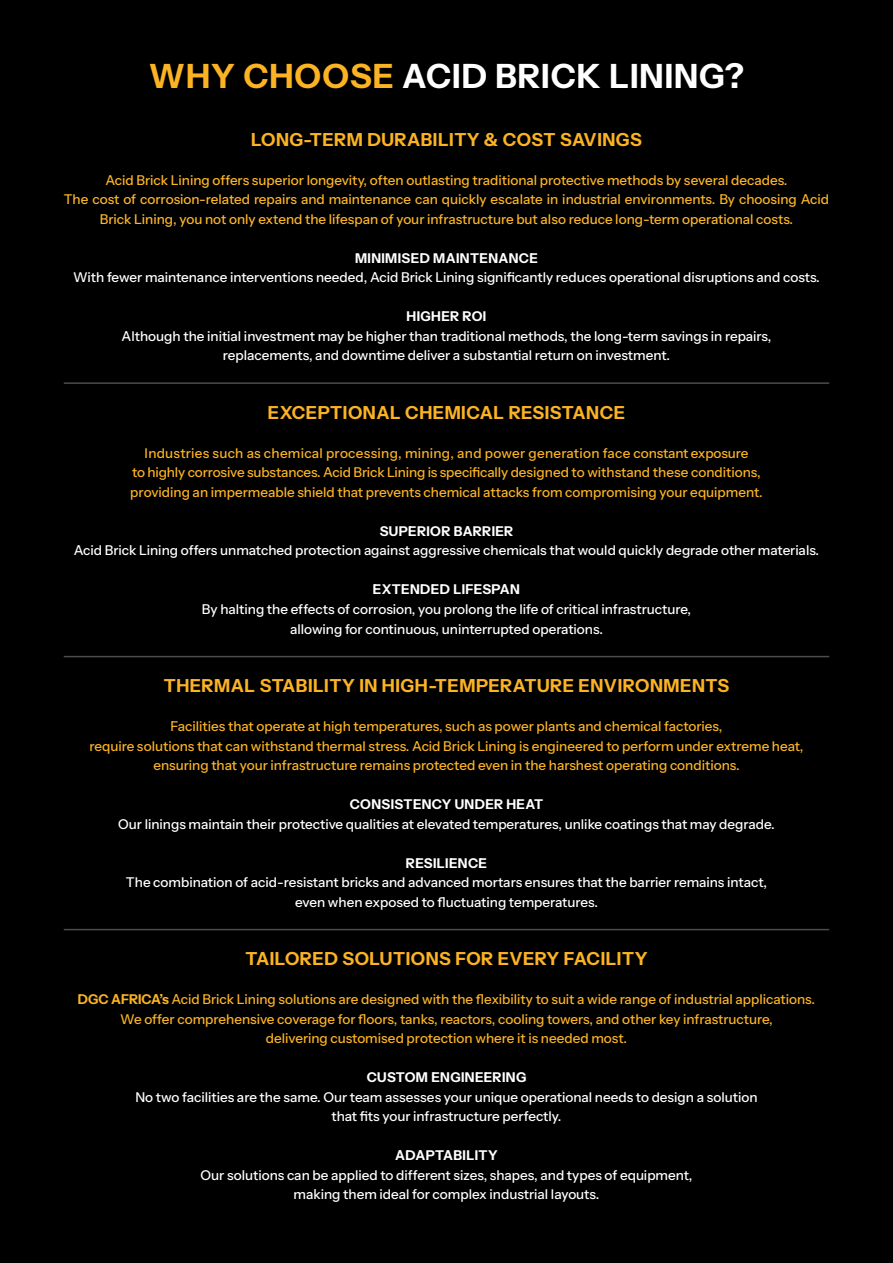
<style>
.page{position:relative;width:893px;height:1263px;background:#000}
.page>*{position:absolute;margin:0;border:0;box-sizing:border-box;transform-origin:0 0}
.t1{font:33.45px "Instrument Sans";letter-spacing:.03em;color:#fff}
.t2{font:18px "Instrument Sans";letter-spacing:.03em;color:#fbb323}
.t3{font:13.5px "Instrument Sans";color:#fff}
.t4{font:13.5px "Instrument Sans";color:#fbb323}
.t5{font:13.5px/19.5px "Instrument Sans";color:#fcb525;text-align:center}
.t6{font:13.5px "Instrument Sans";letter-spacing:.03em;color:#fff}
.t7{font:13.5px "Instrument Sans";letter-spacing:.02em;color:#fbb323}
.s1{color:#fbb323}
</style>
<div class="page">
<hr style="left:64px;top:382px;width:765px;height:2px;background:#4b4c4d">
<hr style="left:64px;top:656px;width:765px;height:1px;background:#4b4c4d">
<hr style="left:64px;top:929px;width:765px;height:1px;background:#4b4c4d">
<p class="t1" style="left:149px;top:55px;width:597px"><span class="s1">WHY CHOOSE</span> ACID BRICK LINING?</p>
<p class="t2" style="left:251px;top:128px;width:392px">LONG-TERM DURABILITY &amp; COST SAVINGS</p>
<p class="t5" style="left:105px;top:171px;width:683px">Acid Brick Lining offers superior longevity, often outlasting traditional protective methods by several decades.</p>
<p class="t5" style="left:64px;top:190px;width:767px">The cost of corrosion-related repairs and maintenance can quickly escalate in industrial environments. By choosing Acid<br>Brick Lining, you not only extend the lifespan of your infrastructure but also reduce long-term operational costs.</p>
<p class="t6" style="left:355px;top:250px;width:184px">MINIMISED MAINTENANCE</p>
<p class="t3" style="left:73px;top:269px;width:748px">With fewer maintenance interventions needed, Acid Brick Lining significantly reduces operational disruptions and costs.</p>
<p class="t6" style="left:407px;top:308px;width:81px">HIGHER ROI</p>
<p class="t3" style="left:122px;top:328px;width:651px">Although the initial investment may be higher than traditional methods, the long-term savings in repairs,</p>
<p class="t3" style="left:223px;top:347px;width:449px">replacements, and downtime deliver a substantial return on investment.</p>
<p class="t2" style="left:268px;top:401px;width:359px">EXCEPTIONAL CHEMICAL RESISTANCE</p>
<p class="t7" style="left:145px;top:445px;width:605px">Industries such as chemical processing, mining, and power generation face constant exposure</p>
<p class="t4" style="left:132px;top:464px;width:630px">to highly corrosive substances. Acid Brick Lining is specifically designed to withstand these conditions,</p>
<p class="t4" style="left:130px;top:484px;width:634px">providing an impermeable shield that prevents chemical attacks from compromising your equipment.</p>
<p class="t6" style="left:380px;top:523px;width:135px">SUPERIOR BARRIER</p>
<p class="t3" style="left:74px;top:542px;width:747px">Acid Brick Lining offers unmatched protection against aggressive chemicals that would quickly degrade other materials.</p>
<p class="t6" style="left:373px;top:581px;width:149px">EXTENDED LIFESPAN</p>
<p class="t3" style="left:202px;top:601px;width:491px">By halting the effects of corrosion, you prolong the life of critical infrastructure,</p>
<p class="t3" style="left:290px;top:620px;width:314px">allowing for continuous, uninterrupted operations.</p>
<p class="t2" style="left:164px;top:674px;width:567px">THERMAL STABILITY IN HIGH-TEMPERATURE ENVIRONMENTS</p>
<p class="t4" style="left:171px;top:718px;width:553px">Facilities that operate at high temperatures, such as power plants and chemical factories,</p>
<p class="t4" style="left:89px;top:737px;width:715px">require solutions that can withstand thermal stress. Acid Brick Lining is engineered to perform under extreme heat,</p>
<p class="t4" style="left:153px;top:757px;width:588px">ensuring that your infrastructure remains protected even in the harshest operating conditions.</p>
<p class="t6" style="left:350px;top:796px;width:195px">CONSISTENCY UNDER HEAT</p>
<p class="t3" style="left:118px;top:815px;width:658px">Our linings maintain their protective qualities at elevated temperatures, unlike coatings that may degrade.</p>
<p class="t6" style="left:406px;top:854px;width:83px">RESILIENCE</p>
<p class="t3" style="left:126px;top:874px;width:642px">The combination of acid-resistant bricks and advanced mortars ensures that the barrier remains intact,</p>
<p class="t3" style="left:295px;top:893px;width:304px">even when exposed to fluctuating temperatures.</p>
<p class="t2" style="left:245px;top:947px;width:404px">TAILORED SOLUTIONS FOR EVERY FACILITY</p>
<p class="t4" style="left:78px;top:991px;width:739px">DGC AFRICA’s Acid Brick Lining solutions are designed with the flexibility to suit a wide range of industrial applications.</p>
<p class="t4" style="left:120px;top:1010px;width:654px">We offer comprehensive coverage for floors, tanks, reactors, cooling towers, and other key infrastructure,</p>
<p class="t4" style="left:266px;top:1030px;width:363px">delivering customised protection where it is needed most.</p>
<p class="t6" style="left:367px;top:1069px;width:161px">CUSTOM ENGINEERING</p>
<p class="t3" style="left:135px;top:1088px;width:624px">No two facilities are the same. Our team assesses your unique operational needs to design a solution</p>
<p class="t3" style="left:331px;top:1108px;width:231px">that fits your infrastructure perfectly.</p>
<p class="t6" style="left:395px;top:1147px;width:104px">ADAPTABILITY</p>
<p class="t3" style="left:200px;top:1166px;width:493px">Our solutions can be applied to different sizes, shapes, and types of equipment,</p>
<p class="t3" style="left:294px;top:1186px;width:307px">making them ideal for complex industrial layouts.</p>
</div>
